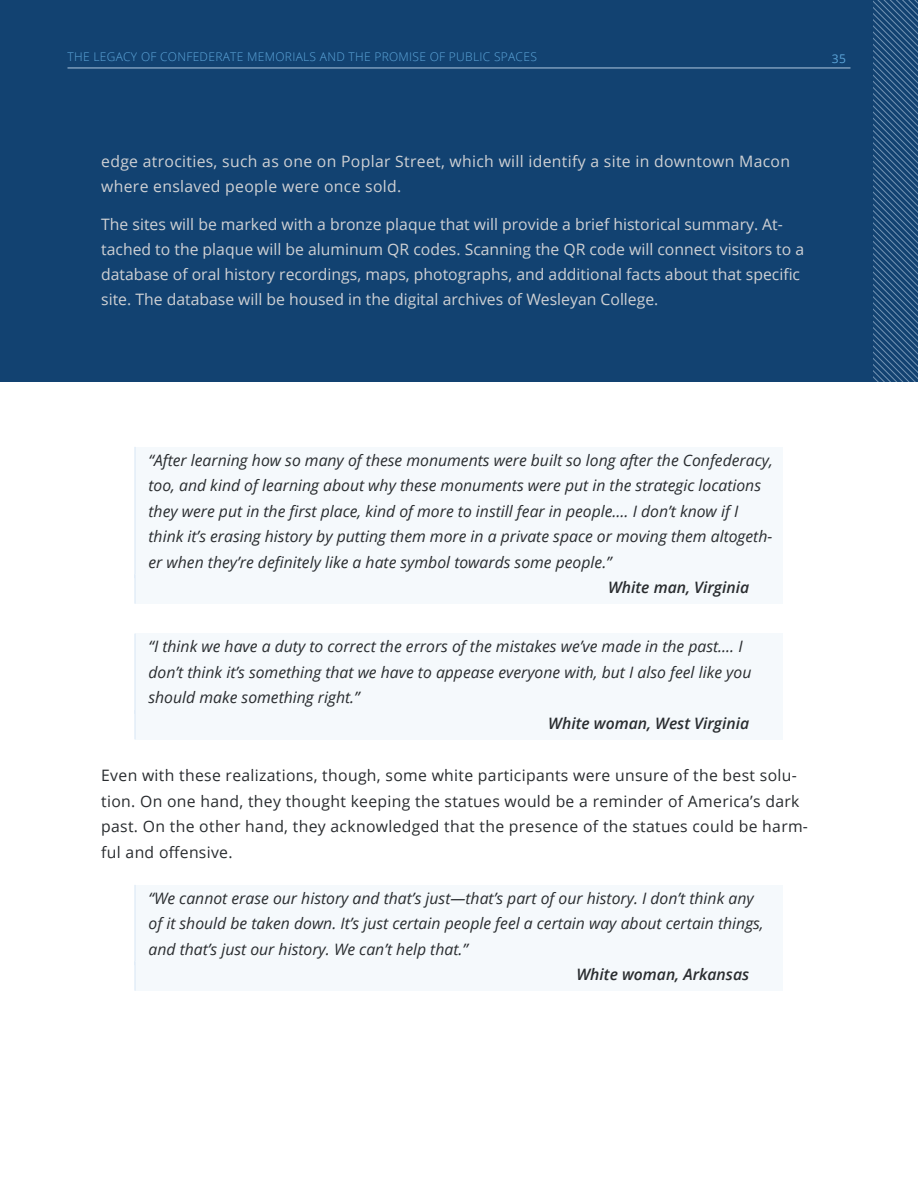
<style>
.page{position:relative;width:918px;height:1188px;background:#fff}
.page>*{position:absolute;margin:0;border:0;box-sizing:border-box;transform-origin:0 0}
.Block_quote{font:italic 15.75px/25.5px "Open Sans";color:#292c2f}
.org_Normal{font:15.75px/24.8px "Open Sans";color:#cfd1d4}
.t1{font:15.75px/25.5px "Open Sans";letter-spacing:.02em;color:#292c2f}
.org_Normal-2{font:15.75px/24.8px "Open Sans";letter-spacing:.02em;color:#cfd1d4}
.Block_Quote_name{font:italic 600 15.75px "Open Sans";color:#292c2f}
.Header_Title{font:300 12px "Open Sans";letter-spacing:.025em;color:#5da6da}
.Header_Title-2{font:12px "Open Sans";color:#5da6da}
</style>
<div class="page">
<div style="left:0;top:0;width:918px;height:381px;background:#124271"></div>
<svg style="left:873px;top:0;width:45px;height:381px"></svg>
<hr style="left:68px;top:67px;width:782px;height:2px;background:#9fb9d3">
<div style="left:135px;top:447px;width:648px;height:131px;background:#f5f9fc"></div>
<hr style="left:134px;top:447px;width:2px;height:131px;background:#dbe9f6">
<div style="left:135px;top:574px;width:648px;height:30px;background:#f5f9fc"></div>
<hr style="left:134px;top:574px;width:2px;height:30px;background:#dbe9f6">
<div style="left:135px;top:634px;width:648px;height:80px;background:#f5f9fc"></div>
<hr style="left:134px;top:634px;width:2px;height:80px;background:#dbe9f6">
<div style="left:135px;top:710px;width:648px;height:29px;background:#f5f9fc"></div>
<hr style="left:134px;top:710px;width:2px;height:29px;background:#dbe9f6">
<div style="left:135px;top:885px;width:648px;height:80px;background:#f5f9fc"></div>
<hr style="left:134px;top:885px;width:2px;height:80px;background:#dbe9f6">
<div style="left:135px;top:961px;width:648px;height:30px;background:#f5f9fc"></div>
<hr style="left:134px;top:961px;width:2px;height:30px;background:#dbe9f6">
<p class="Header_Title" style="left:68px;top:49px;width:471px">THE LEGACY OF CONFEDERATE MEMORIALS AND THE PROMISE OF PUBLIC SPACES</p>
<p class="Header_Title-2" style="left:832px;top:51px;width:16px">35</p>
<p class="org_Normal-2" style="left:101px;top:149px;width:690px">edge atrocities, such as one on Poplar Street, which will identify a site in downtown Macon where enslaved people were once sold.</p>
<p class="org_Normal" style="left:101px;top:212px;width:704px">The sites will be marked with a bronze plaque that will provide a brief historical summary. At&shy;tached to the plaque will be aluminum QR codes. Scanning the QR code will connect visitors to a database of oral history recordings, maps, photographs, and additional facts about that specific site. The database will be housed in the digital archives of Wesleyan College.</p>
<p class="Block_quote" style="left:148px;top:447px;width:626px">“After learning how so many of these monuments were built so long after the Confederacy, too, and kind of learning about why these monuments were put in the strategic locations they were put in the first place, kind of more to instill fear in people.… I don’t know if I think it’s erasing history by putting them more in a private space or moving them altogeth&shy;er when they’re definitely like a hate symbol towards some people.”</p>
<p class="Block_Quote_name" style="left:608px;top:577px;width:143px">White man, Virginia</p>
<p class="Block_quote" style="left:148px;top:634px;width:604px">“I think we have a duty to correct the errors of the mistakes we’ve made in the past.… I don’t think it’s something that we have to appease everyone with, but I also feel like you should make something right.”</p>
<p class="Block_Quote_name" style="left:548px;top:712px;width:202px">White woman, West Virginia</p>
<p class="t1" style="left:101px;top:763px;width:708px">Even with these realizations, though, some white participants were unsure of the best solu&shy;tion. On one hand, they thought keeping the statues would be a reminder of America’s dark past. On the other hand, they acknowledged that the presence of the statues could be harm&shy;ful and offensive.</p>
<p class="Block_quote" style="left:148px;top:885px;width:617px">“We cannot erase our history and that’s just—that’s part of our history. I don’t think any of it should be taken down. It’s just certain people feel a certain way about certain things, and that’s just our history. We can’t help that.”</p>
<p class="Block_Quote_name" style="left:577px;top:964px;width:174px">White woman, Arkansas</p>
</div>
